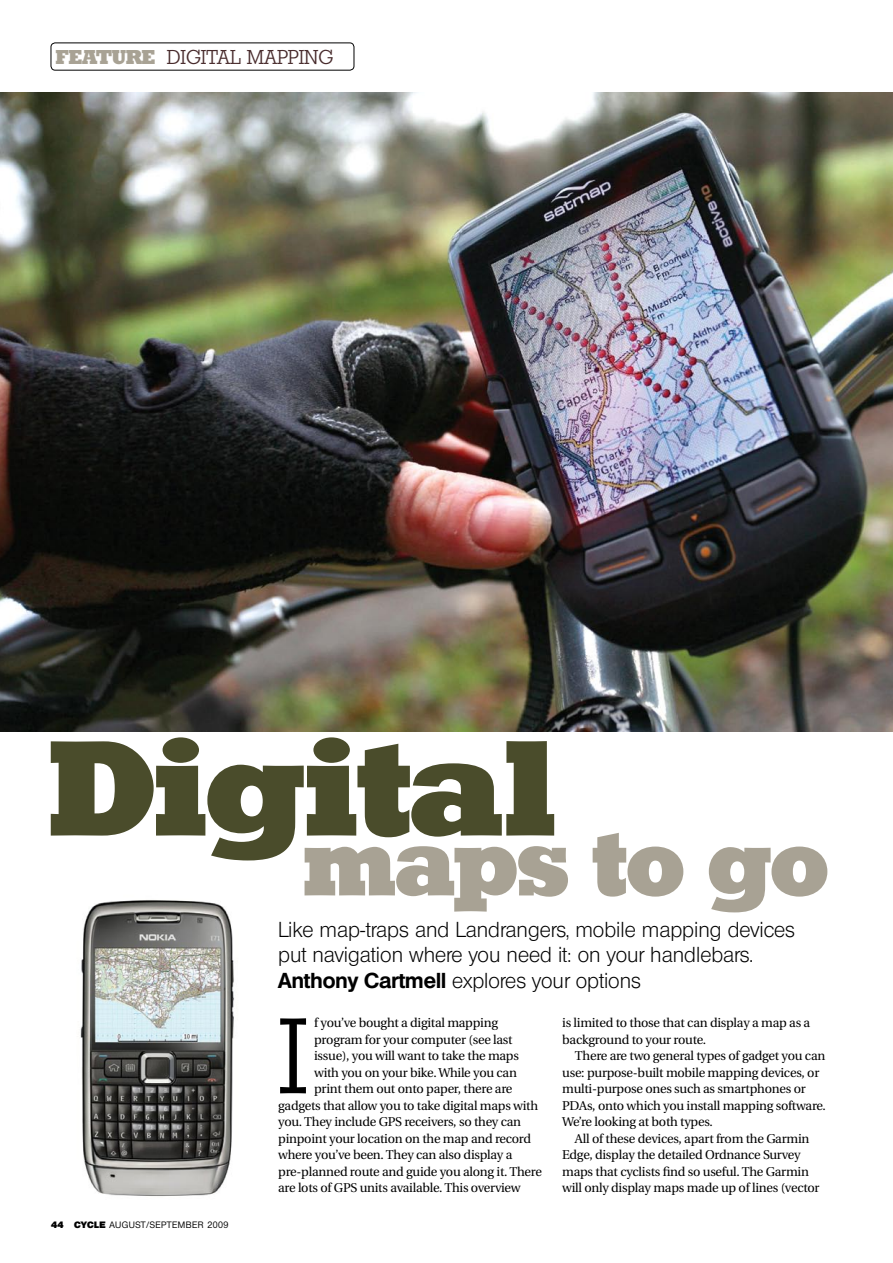
<style>
.page{position:relative;width:893px;height:1263px;background:#fff}
.page>*{position:absolute;margin:0;border:0;box-sizing:border-box;transform-origin:0 0}
.Heading{font:800 131.1px "Stafford";letter-spacing:-.01em;color:#4a4c2b}
._2ndPara{font:300 104.1px "Stafford";color:#000}
.Heading-2{font:800 89.4px "Stafford";color:#a8a294;scale:.94 1}
.Strap{font:300 21px/25.5px "Olympia";color:#000}
._1stPara{font:300 19.5px "Stafford";color:#472a2b}
._2ndPara-2{font:12.75px/16.5px "Utopia";letter-spacing:-.02em;color:#000}
.t1{font:500 9px "Olympia";letter-spacing:.05em;color:#000}
.s1{font-weight:800;color:#a8a294}
.s2{font-weight:800}
.s3{font-weight:700}
</style>
<div class="page">
<img style="left:0;top:92px;width:893px;height:639px">
<img style="left:80px;top:900px;width:154px;height:296px">
<div style="left:51px;top:43px;width:303px;height:28px;border:1px solid #000;border-radius:4px"></div>
<p class="_1stPara" style="left:56px;top:46px;width:279px"><span class="s1">feature</span> DIGITAL MAPPING</p>
<p class="Heading" style="left:49px;top:708px;width:508px">Digital</p>
<p class="Heading-2" style="left:303px;top:808px;width:561px">maps to go</p>
<p class="t1" style="left:51px;top:1219px;width:179px"><span class="s2">44 CYCLE</span> AUGUST/SEPTEMBER 2009</p>
<p class="Strap" style="left:278px;top:917px;width:518px">Like map-traps and Landrangers, mobile mapping devices put navigation where you need it: on your handlebars.<br><span class="s3">Anthony Cartmell</span> explores your options</p>
<p class="_2ndPara" style="left:278px;top:995px;width:27px">I</p>
<p class="_2ndPara-2" style="left:314px;top:1015px;width:185px">f you’ve bought a digital mapping</p>
<p class="_2ndPara-2" style="left:562px;top:1015px;width:250px">is limited to those that can display a map as a background to your route.</p>
<p class="_2ndPara-2" style="left:562px;top:1048px;width:265px;text-indent:13px">There are two general types of gadget you can use: purpose-built mobile mapping devices, or multi-purpose ones such as smartphones or PDAs, onto which you install mapping software.<br>We’re looking at both types.</p>
<p class="_2ndPara-2" style="left:562px;top:1130px;width:259px;text-indent:13px">All of these devices, apart from the Garmin Edge, display the detailed Ordnance Survey maps that cyclists find so useful. The Garmin will only display maps made up of lines (vector</p>
<p class="_2ndPara-2" style="left:314px;top:1031px;width:200px">program for your computer (see last</p>
<p class="_2ndPara-2" style="left:314px;top:1048px;width:206px">issue), you will want to take the maps</p>
<p class="_2ndPara-2" style="left:314px;top:1064px;width:204px">with you on your bike. While you can</p>
<p class="_2ndPara-2" style="left:314px;top:1081px;width:200px">print them out onto paper, there are</p>
<p class="_2ndPara-2" style="left:278px;top:1097px;width:261px">gadgets that allow you to take digital maps with</p>
<p class="_2ndPara-2" style="left:278px;top:1114px;width:244px">you. They include GPS receivers, so they can</p>
<p class="_2ndPara-2" style="left:278px;top:1130px;width:254px">pinpoint your location on the map and record</p>
<p class="_2ndPara-2" style="left:278px;top:1147px;width:236px">where you’ve been. They can also display a</p>
<p class="_2ndPara-2" style="left:278px;top:1163px;width:265px">pre-planned route and guide you along it. There</p>
<p class="_2ndPara-2" style="left:278px;top:1180px;width:244px">are lots of GPS units available. This overview</p>
</div>
